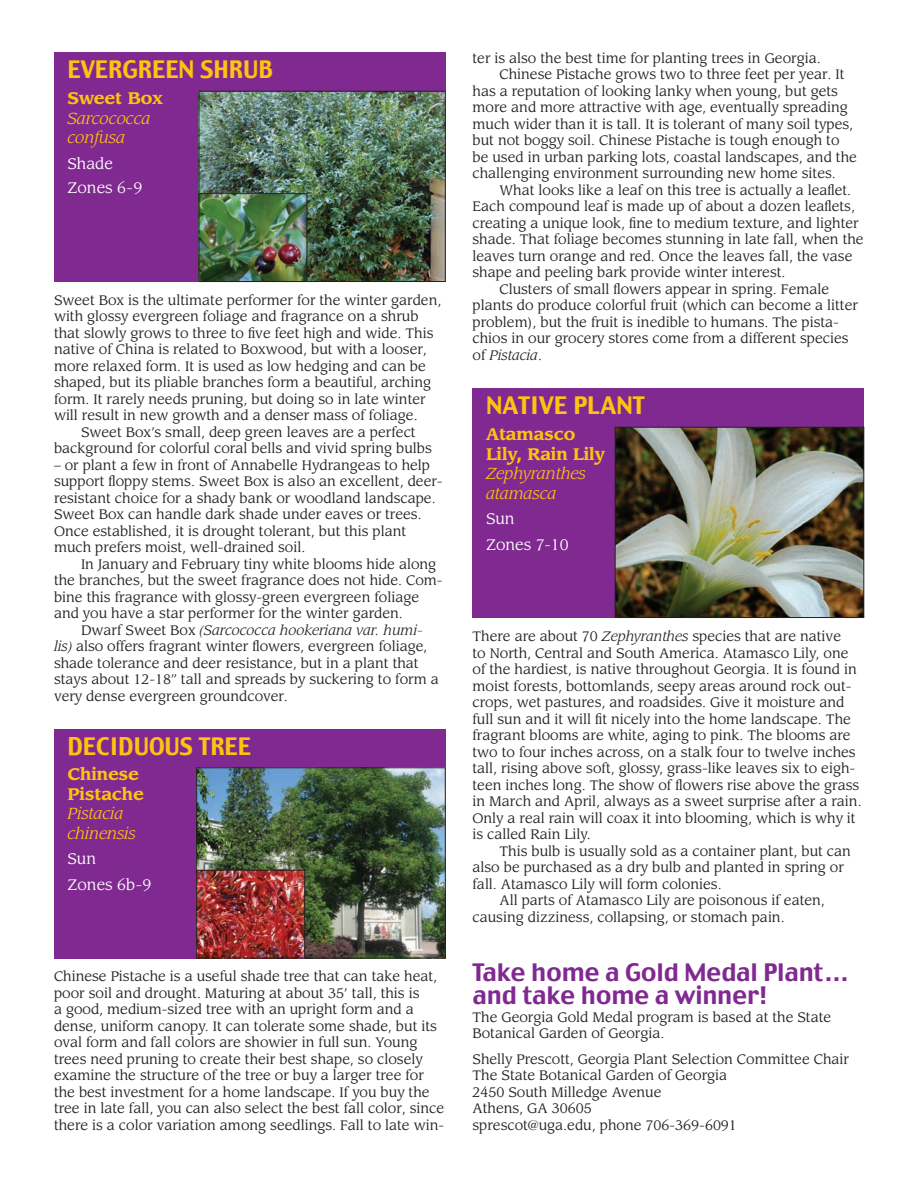
<style>
.page{position:relative;width:918px;height:1188px;background:#fff}
.page>*{position:absolute;margin:0;border:0;box-sizing:border-box;transform-origin:0 0}
.t1{font:24px/22.5px "Charcoal";letter-spacing:-.01em;color:#802990}
.t2{font:24px "Charcoal";color:#fec210}
.t3{font:700 16.5px/19.5px "Leawood";letter-spacing:-.005em;color:#fec210}
.t4{font:italic 15.75px/19.5px "Leawood";letter-spacing:-.005em;color:#fec210}
.t5{font:15px/25.5px "Leawood";color:#fff}
.t6{font:13.5px/16.5px "Leawood";color:#231f20}
.t7{font:italic 13.5px "Leawood";color:#231f20}
.s1{font-style:italic}
.s2{font-style:normal}
</style>
<div class="page">
<div style="left:54px;top:52px;width:392px;height:230px;background:#802990"></div>
<div style="left:54px;top:729px;width:392px;height:229px;background:#802990"></div>
<img style="left:198px;top:770px;width:246px;height:186px">
<div style="left:196px;top:768px;width:250px;height:190px;border:1px solid #231f20"></div>
<div style="left:472px;top:388px;width:392px;height:230px;background:#802990"></div>
<img style="left:617px;top:429px;width:245px;height:187px">
<div style="left:615px;top:427px;width:249px;height:191px;border:1px solid #231f20"></div>
<img style="left:201px;top:93px;width:243px;height:187px">
<div style="left:199px;top:91px;width:247px;height:191px;border:1px solid #231f20"></div>
<img style="left:201px;top:196px;width:104px;height:84px">
<div style="left:199px;top:194px;width:108px;height:88px;border:1px solid #231f20"></div>
<img style="left:198px;top:872px;width:105px;height:84px">
<div style="left:196px;top:870px;width:109px;height:88px;border:1px solid #231f20"></div>
<h1 class="t2" style="left:68px;top:54px;width:207px">EVERGREEN SHRUB</h1>
<p class="t3" style="left:68px;top:89px;width:97px">Sweet Box</p>
<p class="t4" style="left:68px;top:109px;width:85px">Sarcococca confusa</p>
<p class="t5" style="left:68px;top:152px;width:76px;line-height:24px">Shade<br>Zones 6-9</p>
<p class="t6" style="left:54px;top:292px;width:389px">Sweet Box is the ultimate performer for the winter garden,</p>
<p class="t6" style="left:54px;top:309px;width:366px">with glossy evergreen foliage and fragrance on a shrub</p>
<p class="t6" style="left:54px;top:325px;width:381px">that slowly grows to three to five feet high and wide. This</p>
<p class="t6" style="left:54px;top:342px;width:374px">native of China is related to Boxwood, but with a looser,</p>
<p class="t6" style="left:54px;top:358px;width:373px">more relaxed form. It is used as low hedging and can be</p>
<p class="t6" style="left:54px;top:375px;width:379px">shaped, but its pliable branches form a beautiful, arching</p>
<p class="t6" style="left:54px;top:391px;width:373px">form. It rarely needs pruning, but doing so in late winter</p>
<p class="t6" style="left:54px;top:408px;width:365px">will result in new growth and a denser mass of foliage.</p>
<p class="t6" style="left:81px;top:424px;width:336px">Sweet Box’s small, deep green leaves are a perfect</p>
<p class="t6" style="left:54px;top:441px;width:379px">background for colorful coral bells and vivid spring bulbs</p>
<p class="t6" style="left:54px;top:457px;width:390px">– or plant a few in front of Annabelle Hydrangeas to help support floppy stems. Sweet Box is also an excellent, deer&shy;resistant choice for a shady bank or woodland landscape.<br>Sweet Box can handle dark shade under eaves or trees.<br>Once established, it is drought tolerant, but this plant much prefers moist, well-drained soil.</p>
<p class="t6" style="left:54px;top:556px;width:390px;text-indent:27px">In January and February tiny white blooms hide along the branches, but the sweet fragrance does not hide. Com&shy;bine this fragrance with glossy-green evergreen foliage and you have a star performer for the winter garden.</p>
<p class="t6" style="left:54px;top:622px;width:386px;text-indent:27px">Dwarf Sweet Box <span class="s1">(Sarcococca hookeriana var. humi&shy;lis)</span> also offers fragrant winter flowers, evergreen foliage, shade tolerance and deer resistance, but in a plant that stays about 12-18” tall and spreads by suckering to form a very dense evergreen groundcover.</p>
<h1 class="t2" style="left:68px;top:730px;width:185px">DECIDUOUS TREE</h1>
<p class="t3" style="left:68px;top:765px;width:78px">Chinese<br>Pistache</p>
<p class="t4" style="left:68px;top:804px;width:70px">Pistacia chinensis</p>
<p class="t5" style="left:68px;top:846px;width:85px">Sun<br>Zones 6b-9</p>
<p class="t6" style="left:54px;top:969px;width:392px">Chinese Pistache is a useful shade tree that can take heat, poor soil and drought. Maturing at about 35’ tall, this is<br>a good, medium-sized tree with an upright form and a dense, uniform canopy. It can tolerate some shade, but its oval form and fall colors are showier in full sun. Young trees need pruning to create their best shape, so closely examine the structure of the tree or buy a larger tree for the best investment for a home landscape. If you buy the tree in late fall, you can also select the best fall color, since there is a color variation among seedlings. Fall to late win-</p>
<p class="t6" style="left:472px;top:50px;width:350px">ter is also the best time for planting trees in Georgia.</p>
<p class="t6" style="left:500px;top:67px;width:346px">Chinese Pistache grows two to three feet per year. It</p>
<p class="t6" style="left:472px;top:83px;width:367px">has a reputation of looking lanky when young, but gets</p>
<p class="t6" style="left:472px;top:100px;width:377px">more and more attractive with age, eventually spreading</p>
<p class="t6" style="left:472px;top:116px;width:382px">much wider than it is tall. It is tolerant of many soil types,</p>
<p class="t6" style="left:472px;top:133px;width:369px">but not boggy soil. Chinese Pistache is tough enough to</p>
<p class="t6" style="left:472px;top:149px;width:386px">be used in urban parking lots, coastal landscapes, and the</p>
<p class="t6" style="left:472px;top:166px;width:365px">challenging environment surrounding new home sites.</p>
<p class="t6" style="left:500px;top:182px;width:353px">What looks like a leaf on this tree is actually a leaflet.</p>
<p class="t6" style="left:472px;top:199px;width:384px">Each compound leaf is made up of about a dozen leaflets,</p>
<p class="t6" style="left:472px;top:215px;width:388px">creating a unique look, fine to medium texture, and lighter</p>
<p class="t6" style="left:472px;top:232px;width:393px">shade. That foliage becomes stunning in late fall, when the</p>
<p class="t6" style="left:472px;top:248px;width:381px">leaves turn orange and red. Once the leaves fall, the vase</p>
<p class="t6" style="left:472px;top:265px;width:315px">shape and peeling bark provide winter interest.</p>
<p class="t6" style="left:500px;top:281px;width:331px">Clusters of small flowers appear in spring. Female</p>
<p class="t6" style="left:472px;top:298px;width:387px">plants do produce colorful fruit (which can become a litter</p>
<p class="t6" style="left:472px;top:314px;width:368px">problem), but the fruit is inedible to humans. The pista-</p>
<p class="t6" style="left:472px;top:331px;width:378px">chios in our grocery stores come from a different species</p>
<p class="t7" style="left:472px;top:347px;width:71px"><span class="s2">of</span> Pistacia<span class="s2">.</span></p>
<h1 class="t2" style="left:486px;top:390px;width:160px">NATIVE PLANT</h1>
<p class="t3" style="left:486px;top:425px;width:120px">Atamasco<br>Lily, Rain Lily</p>
<p class="t4" style="left:486px;top:464px;width:101px">Zephyranthes atamasca</p>
<p class="t5" style="left:486px;top:506px;width:84px">Sun<br>Zones 7-10</p>
<p class="t6" style="left:472px;top:628px;width:391px">There are about 70 <span class="s1">Zephyranthes</span> species that are native<br>to North, Central and South America. Atamasco Lily, one of the hardiest, is native throughout Georgia. It is found in moist forests, bottomlands, seepy areas around rock out&shy;crops, wet pastures, and roadsides. Give it moisture and full sun and it will fit nicely into the home landscape. The fragrant blooms are white, aging to pink. The blooms are two to four inches across, on a stalk four to twelve inches tall, rising above soft, glossy, grass-like leaves six to eigh&shy;teen inches long. The show of flowers rise above the grass in March and April, always as a sweet surprise after a rain.<br>Only a real rain will coax it into blooming, which is why it is called Rain Lily.</p>
<p class="t6" style="left:500px;top:843px;width:353px">This bulb is usually sold as a container plant, but can</p>
<p class="t6" style="left:472px;top:859px;width:373px">also be purchased as a dry bulb and planted in spring or</p>
<p class="t6" style="left:472px;top:876px;width:251px">fall. Atamasco Lily will form colonies.</p>
<p class="t6" style="left:500px;top:892px;width:327px">All parts of Atamasco Lily are poisonous if eaten,</p>
<p class="t6" style="left:472px;top:909px;width:314px">causing dizziness, collapsing, or stomach pain.</p>
<h1 class="t1" style="left:472px;top:963px;width:377px">Take home a Gold Medal Plant ... and take home a winner!</h1>
<p class="t6" style="left:472px;top:1009px;width:360px">The Georgia Gold Medal program is based at the State<br>Botanical Garden of Georgia.</p>
<p class="t6" style="left:472px;top:1051px;width:378px">Shelly Prescott, Georgia Plant Selection Committee Chair The State Botanical Garden of Georgia<br>2450 South Milledge Avenue<br>Athens, GA 30605<br>sprescot@uga.edu, phone 706-369-6091</p>
</div>
